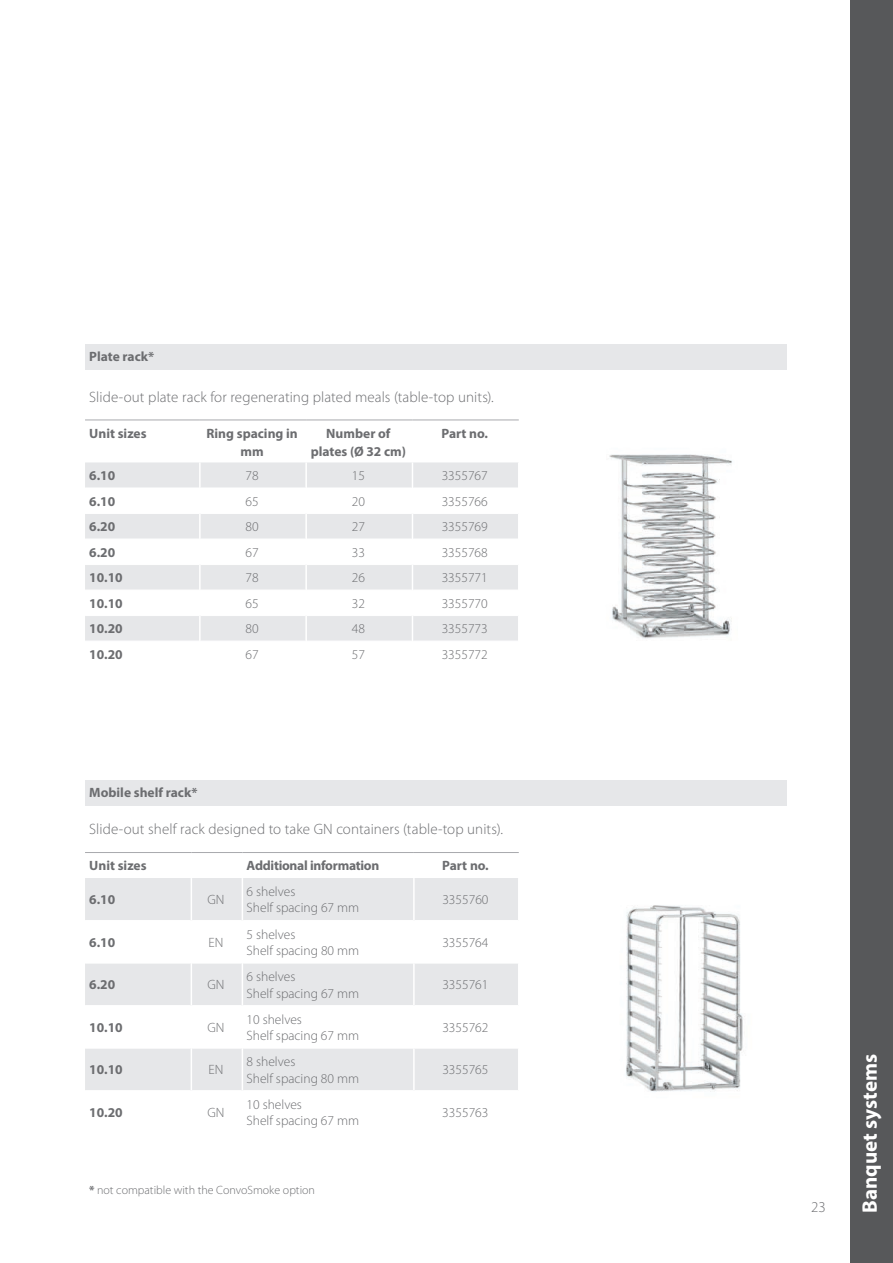
<style>
.page{position:relative;width:893px;height:1263px;background:#fff}
.page>*{position:absolute;margin:0;border:0;box-sizing:border-box;transform-origin:0 0}
.t1{font:700 21px "Myriad Pro";color:#fff}
.t2{font:300 15px "Myriad Pro";letter-spacing:.005em;color:#6c6d70}
.t3{font:300 13.5px/16.2px "Myriad Pro";color:#6c6d70}
.t4{font:700 13.5px/18px "Myriad Pro";color:#6c6d70;text-align:center}
.t5{font:700 13.5px "Myriad Pro";letter-spacing:-.02em;color:#6c6d70}
.t6{font:300 12px "Myriad Pro";color:#6c6d70}
.s1{font-weight:700}
</style>
<div class="page">
<img style="left:609px;top:454px;width:123px;height:185px">
<img style="left:626px;top:905px;width:119px;height:187px">
<div style="left:850px;top:0;width:43px;height:1263px;background:#57585a"></div>
<div style="left:85px;top:344px;width:702px;height:26px;background:#e6e7e9"></div>
<div style="left:85px;top:780px;width:702px;height:26px;background:#e6e7e9"></div>
<svg style="left:85px;top:420px;width:434px;height:221px"></svg>
<svg style="left:85px;top:878px;width:433px;height:212px;fill:#e6e7e9"></svg>
<hr style="left:85px;top:920px;width:106px;height:1px;background:#fff">
<hr style="left:192px;top:920px;width:50px;height:1px;background:#fff">
<hr style="left:243px;top:920px;width:170px;height:1px;background:#fff">
<hr style="left:415px;top:920px;width:103px;height:1px;background:#fff">
<hr style="left:85px;top:963px;width:106px;height:1px;background:#fff">
<hr style="left:192px;top:963px;width:50px;height:1px;background:#fff">
<hr style="left:243px;top:963px;width:170px;height:1px;background:#fff">
<hr style="left:415px;top:963px;width:103px;height:1px;background:#fff">
<hr style="left:85px;top:1005px;width:106px;height:1px;background:#fff">
<hr style="left:192px;top:1005px;width:50px;height:1px;background:#fff">
<hr style="left:243px;top:1005px;width:170px;height:1px;background:#fff">
<hr style="left:415px;top:1005px;width:103px;height:1px;background:#fff">
<hr style="left:85px;top:1048px;width:106px;height:1px;background:#fff">
<hr style="left:192px;top:1048px;width:50px;height:1px;background:#fff">
<hr style="left:243px;top:1048px;width:170px;height:1px;background:#fff">
<hr style="left:415px;top:1048px;width:103px;height:1px;background:#fff">
<hr style="left:85px;top:852px;width:106px;height:1px;background:#a8a9ad">
<hr style="left:191px;top:852px;width:51px;height:1px;background:#a8a9ad">
<hr style="left:242px;top:852px;width:172px;height:1px;background:#a8a9ad">
<hr style="left:414px;top:852px;width:105px;height:1px;background:#a8a9ad">
<hr style="left:191px;top:878px;width:1px;height:42px;background:#fff">
<hr style="left:242px;top:878px;width:1px;height:42px;background:#fff">
<hr style="left:413px;top:878px;width:2px;height:42px;background:#fff">
<hr style="left:191px;top:920px;width:1px;height:43px;background:#fff">
<hr style="left:242px;top:920px;width:1px;height:43px;background:#fff">
<hr style="left:413px;top:920px;width:2px;height:43px;background:#fff">
<hr style="left:191px;top:963px;width:1px;height:42px;background:#fff">
<hr style="left:242px;top:963px;width:1px;height:42px;background:#fff">
<hr style="left:413px;top:963px;width:2px;height:42px;background:#fff">
<hr style="left:191px;top:1005px;width:1px;height:43px;background:#fff">
<hr style="left:242px;top:1005px;width:1px;height:43px;background:#fff">
<hr style="left:413px;top:1005px;width:2px;height:43px;background:#fff">
<hr style="left:191px;top:1048px;width:1px;height:43px;background:#fff">
<hr style="left:242px;top:1048px;width:1px;height:43px;background:#fff">
<hr style="left:413px;top:1048px;width:2px;height:43px;background:#fff">
<p class="t4" style="left:89px;top:347px;width:66px">Plate rack*</p>
<p class="t2" style="left:89px;top:388px;width:406px">Slide-out plate rack for regenerating plated meals (table-top units).</p>
<p class="t4" style="left:89px;top:424px;width:59px">Unit sizes</p>
<p class="t4" style="left:206px;top:424px;width:93px">Ring spacing in mm</p>
<p class="t4" style="left:311px;top:424px;width:97px">Number of plates (Ø 32 cm)</p>
<p class="t4" style="left:441px;top:424px;width:48px">Part no.</p>
<p class="t4" style="left:89px;top:466px;width:27px">6.10</p>
<p class="t3" style="left:246px;top:468px;width:15px">78</p>
<p class="t3" style="left:352px;top:468px;width:15px">15</p>
<p class="t3" style="left:442px;top:468px;width:48px">3355767</p>
<p class="t4" style="left:89px;top:492px;width:27px">6.10</p>
<p class="t3" style="left:246px;top:493px;width:15px">65</p>
<p class="t3" style="left:352px;top:493px;width:15px">20</p>
<p class="t3" style="left:442px;top:493px;width:48px">3355766</p>
<p class="t4" style="left:89px;top:517px;width:27px">6.20</p>
<p class="t3" style="left:246px;top:519px;width:15px">80</p>
<p class="t3" style="left:352px;top:519px;width:15px">27</p>
<p class="t3" style="left:442px;top:519px;width:48px">3355769</p>
<p class="t4" style="left:89px;top:543px;width:27px">6.20</p>
<p class="t3" style="left:246px;top:544px;width:15px">67</p>
<p class="t3" style="left:352px;top:544px;width:15px">33</p>
<p class="t3" style="left:442px;top:544px;width:48px">3355768</p>
<p class="t4" style="left:89px;top:568px;width:35px">10.10</p>
<p class="t3" style="left:246px;top:570px;width:15px">78</p>
<p class="t3" style="left:352px;top:570px;width:15px">26</p>
<p class="t3" style="left:442px;top:570px;width:48px">3355771</p>
<p class="t4" style="left:89px;top:594px;width:35px">10.10</p>
<p class="t3" style="left:246px;top:595px;width:15px">65</p>
<p class="t3" style="left:352px;top:595px;width:15px">32</p>
<p class="t3" style="left:442px;top:595px;width:48px">3355770</p>
<p class="t4" style="left:89px;top:619px;width:35px">10.20</p>
<p class="t3" style="left:246px;top:621px;width:15px">80</p>
<p class="t3" style="left:352px;top:621px;width:15px">48</p>
<p class="t3" style="left:442px;top:621px;width:48px">3355773</p>
<p class="t4" style="left:89px;top:645px;width:35px">10.20</p>
<p class="t3" style="left:246px;top:646px;width:15px">67</p>
<p class="t3" style="left:352px;top:646px;width:15px">57</p>
<p class="t3" style="left:442px;top:646px;width:48px">3355772</p>
<p class="t4" style="left:89px;top:783px;width:110px">Mobile shelf rack*</p>
<p class="t2" style="left:89px;top:820px;width:415px">Slide-out shelf rack designed to take GN containers (table-top units).</p>
<p class="t4" style="left:89px;top:856px;width:59px">Unit sizes</p>
<p class="t5" style="left:247px;top:856px;width:134px">Additional information</p>
<p class="t4" style="left:442px;top:856px;width:48px">Part no.</p>
<p class="t4" style="left:89px;top:890px;width:27px">6.10</p>
<p class="t3" style="left:207px;top:892px;width:19px">GN</p>
<p class="t3" style="left:247px;top:883px;width:114px">6 shelves<br>Shelf spacing 67 mm</p>
<p class="t3" style="left:442px;top:892px;width:48px">3355760</p>
<p class="t4" style="left:89px;top:933px;width:27px">6.10</p>
<p class="t3" style="left:209px;top:934px;width:16px">EN</p>
<p class="t3" style="left:247px;top:926px;width:114px">5 shelves<br>Shelf spacing 80 mm</p>
<p class="t3" style="left:442px;top:934px;width:48px">3355764</p>
<p class="t4" style="left:89px;top:975px;width:27px">6.20</p>
<p class="t3" style="left:207px;top:977px;width:19px">GN</p>
<p class="t3" style="left:247px;top:968px;width:114px">6 shelves<br>Shelf spacing 67 mm</p>
<p class="t3" style="left:442px;top:977px;width:48px">3355761</p>
<p class="t4" style="left:89px;top:1018px;width:35px">10.10</p>
<p class="t3" style="left:207px;top:1019px;width:19px">GN</p>
<p class="t3" style="left:247px;top:1011px;width:114px">10 shelves<br>Shelf spacing 67 mm</p>
<p class="t3" style="left:442px;top:1019px;width:48px">3355762</p>
<p class="t4" style="left:89px;top:1060px;width:35px">10.10</p>
<p class="t3" style="left:208px;top:1062px;width:16px">EN</p>
<p class="t3" style="left:247px;top:1054px;width:114px">8 shelves<br>Shelf spacing 80 mm</p>
<p class="t3" style="left:442px;top:1062px;width:48px">3355765</p>
<p class="t4" style="left:89px;top:1103px;width:35px">10.20</p>
<p class="t3" style="left:207px;top:1104px;width:19px">GN</p>
<p class="t3" style="left:247px;top:1096px;width:114px">10 shelves<br>Shelf spacing 67 mm</p>
<p class="t3" style="left:442px;top:1104px;width:48px">3355763</p>
<p class="t6" style="left:89px;top:1182px;width:227px"><span class="s1">*</span> not compatible with the ConvoSmoke option</p>
<p class="t2" style="left:811px;top:1198px;width:16px">23</p>
<h1 class="t1" style="left:856px;top:1213px;width:160px;rotate:-90deg">Banquet systems</h1>
</div>
